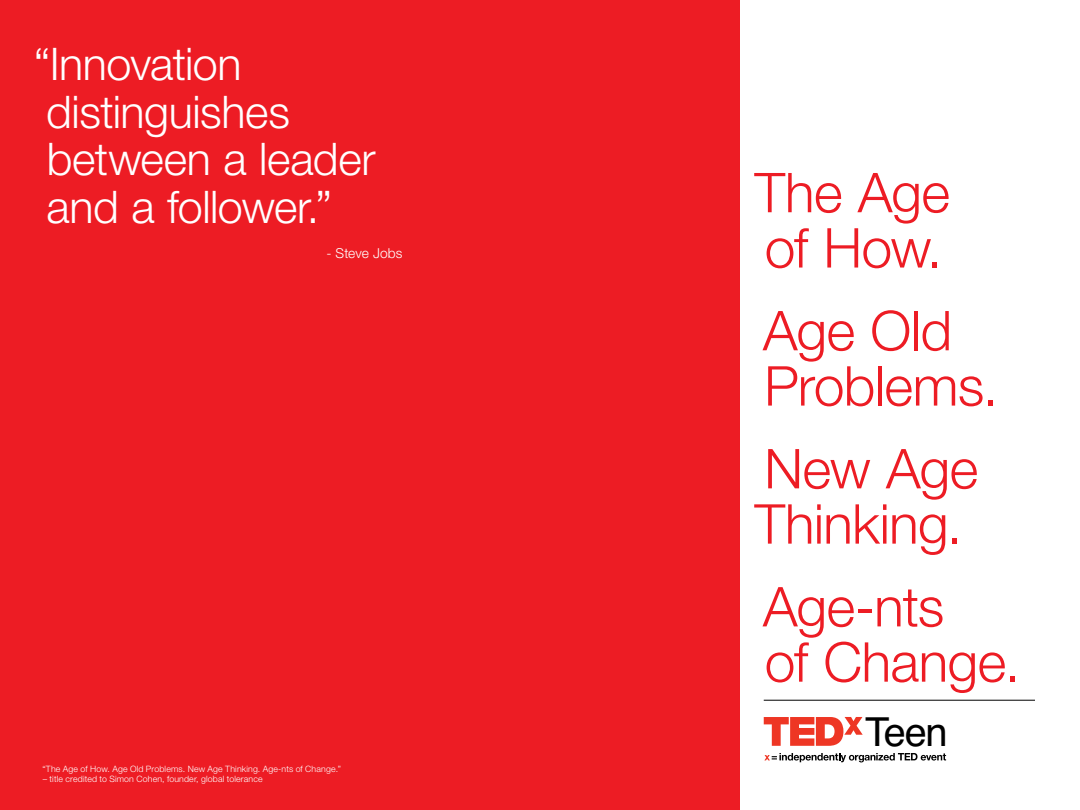
<style>
.page{position:relative;width:1080px;height:810px;background:#fff}
.page>*{position:absolute;margin:0;border:0;box-sizing:border-box;transform-origin:0 0}
.t1{font:300 55px/55.2px "Helvetica Neue";letter-spacing:-.01em;color:#ed1c24}
.t2{font:300 45px/47.5px "Helvetica Neue";letter-spacing:-.01em;color:#fff}
.t3{font:40px "Helvetica";color:#000}
.t4{font:300 13.75px "Helvetica Neue";letter-spacing:.01em;color:#fff}
.t5{font:300 8.75px "Helvetica Neue";letter-spacing:.02em;color:#fff}
</style>
<div class="page">
<div style="left:0;top:0;width:740px;height:810px;background:#ed1c24"></div>
<svg style="left:764px;top:753px;width:182px;height:9px"></svg>
<svg style="left:764px;top:717px;width:99px;height:29px"></svg>
<hr style="left:764px;top:700px;width:271px;height:1px;background:#000">
<h2 class="t2" style="left:34px;top:40px;width:343px">“Innovation distinguishes between a leader and a follower.”</h2>
<h3 class="t4" style="left:326px;top:245px;width:78px">- Steve Jobs</h3>
<p class="t5" style="left:43px;top:763px;width:300px">“The Age of How. Age Old Problems. New Age Thinking. Age-nts of Change.”</p>
<p class="t5" style="left:43px;top:774px;width:221px">– title credited to Simon Cohen, founder, global tolerance</p>
<h1 class="t1" style="left:754px;top:164px;width:197px">The Age of How.</h1>
<h1 class="t1" style="left:763px;top:302px;width:237px">Age Old<br>Problems.</h1>
<h1 class="t1" style="left:754px;top:440px;width:225px">New Age<br>Thinking.</h1>
<h1 class="t1" style="left:763px;top:578px;width:258px">Age-nts<br>of Change.</h1>
<h3 class="t3" style="left:865px;top:701px;width:84px">Teen</h3>
</div>
